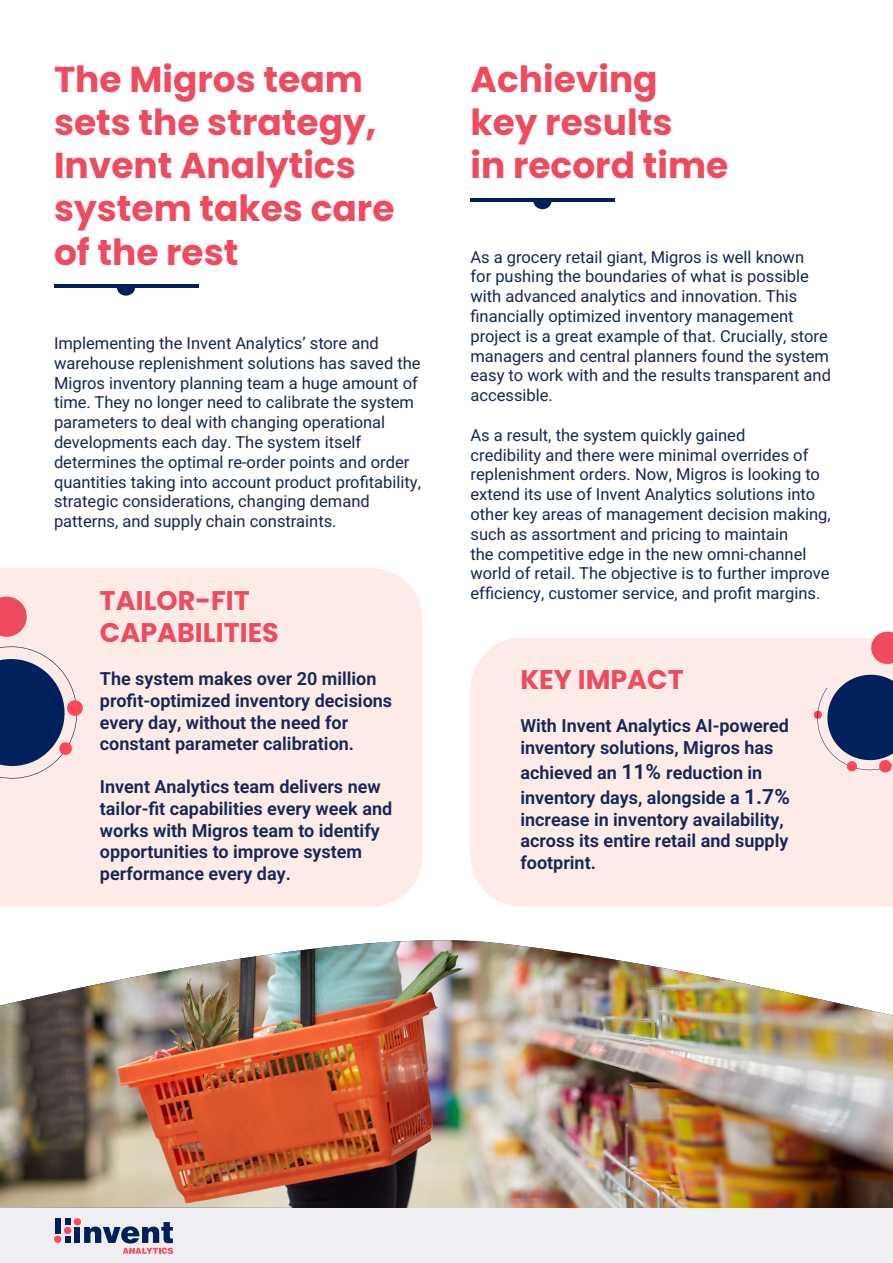
<style>
.page{position:relative;width:893px;height:1263px;background:#fff}
.page>*{position:absolute;margin:0;border:0;box-sizing:border-box;transform-origin:0 0}
.t1{font:700 36px/43.2px "Poppins";color:#ef4b5e}
.t2{font:700 27px/32.4px "Poppins";color:#ef4b5e}
.t3{font:600 18px/21.6px "Heebo";color:#172757}
.t4{font:16.5px/19.8px "Heebo";color:#172757}
.s1{font-size:21px}
</style>
<div class="page">
<div style="left:470px;top:638px;width:423px;height:269px;background:#fdebe8"></div>
<svg style="left:813px;top:632px;width:80px;height:141px;background:#928ba3"></svg>
<hr style="left:54px;top:285px;width:144px;height:3px;background:#00205c">
<svg style="left:117px;top:284px;width:18px;height:12px"></svg>
<hr style="left:470px;top:198px;width:144px;height:3px;background:#00205c">
<svg style="left:533px;top:201px;width:18px;height:8px"></svg>
<div style="left:0;top:568px;width:422px;height:339px;background:#fdebe8"></div>
<svg style="left:0;top:596px;width:27px;height:41px"></svg>
<svg style="left:0;top:644px;width:84px;height:136px;background:#7b7e9c"></svg>
<img style="left:0;top:940px;width:893px;height:269px">
<div style="left:0;top:1209px;width:893px;height:54px;background:#efeff3"></div>
<div style="left:75px;top:1227px;width:5px;height:16px;background:#00205c"></div>
<svg style="left:65px;top:1218px;width:5px;height:6px"></svg>
<div style="left:64px;top:1227px;width:7px;height:7px;background:#fd495c;border-radius:50%"></div>
<div style="left:74px;top:1218px;width:7px;height:7px;background:#fd495c;border-radius:4px"></div>
<svg style="left:84px;top:1222px;width:89px;height:32px"></svg>
<div style="left:55px;top:1218px;width:6px;height:16px;background:#00205c"></div>
<svg style="left:54px;top:1235px;width:16px;height:8px"></svg>
<p class="t1" style="left:54px;top:58px;width:342px">The Migros team sets the strategy,<br>Invent Analytics system takes care of the rest</p>
<p class="t1" style="left:470px;top:58px;width:189px">Achieving</p>
<p class="t1" style="left:470px;top:101px;width:204px">key results</p>
<p class="t1" style="left:470px;top:144px;width:259px">in record time</p>
<p class="t4" style="left:470px;top:247px;width:362px">As a grocery retail giant, Migros is well known<br>for pushing the boundaries of what is possible with advanced analytics and innovation. This financially optimized inventory management project is a great example of that. Crucially, store managers and central planners found the system easy to work with and the results transparent and accessible.</p>
<p class="t4" style="left:470px;top:425px;width:362px">As a result, the system quickly gained<br>credibility and there were minimal overrides of replenishment orders. Now, Migros is looking to extend its use of Invent Analytics solutions into other key areas of management decision making, such as assortment and pricing to maintain<br>the competitive edge in the new omni-channel world of retail. The objective is to further improve efficiency, customer service, and profit margins.</p>
<p class="t4" style="left:54px;top:333px;width:368px">Implementing the Invent Analytics’ store and warehouse replenishment solutions has saved the Migros inventory planning team a huge amount of time. They no longer need to calibrate the system parameters to deal with changing operational developments each day. The system itself determines the optimal re-order points and order quantities taking into account product profitability, strategic considerations, changing demand patterns, and supply chain constraints.</p>
<p class="t2" style="left:100px;top:584px;width:180px">TAILOR-FIT<br>CAPABILITIES</p>
<p class="t3" style="left:100px;top:668px;width:294px">The system makes over 20 million profit-optimized inventory decisions every day, without the need for constant parameter calibration.</p>
<p class="t3" style="left:100px;top:776px;width:294px">Invent Analytics team delivers new tailor-fit capabilities every week and works with Migros team to identify opportunities to improve system performance every day.</p>
<p class="t2" style="left:520px;top:663px;width:165px">KEY IMPACT</p>
<p class="t3" style="left:520px;top:715px;width:270px">With Invent Analytics AI-powered inventory solutions, Migros has</p>
<p class="t3" style="left:520px;top:760px;width:271px;line-height:25.2px">achieved an <span class="s1">11%</span> reduction in inventory days, alongside a <span class="s1">1.7%</span></p>
<p class="t3" style="left:520px;top:809px;width:269px">increase in inventory availability, across its entire retail and supply footprint.</p>
</div>
